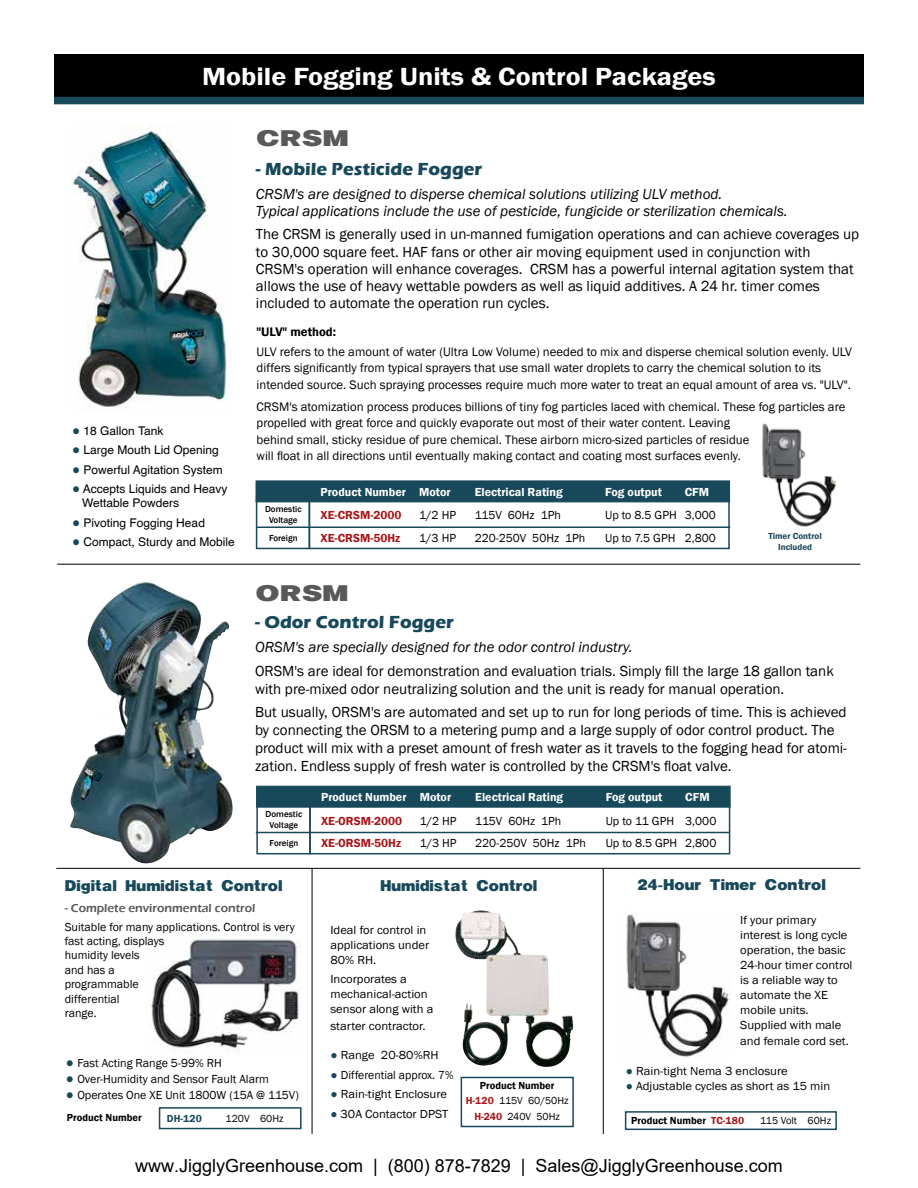
<style>
.page{position:relative;width:918px;height:1188px;background:#fff}
.page>*{position:absolute;margin:0;border:0;box-sizing:border-box;transform-origin:0 0}
.t1{font:600 25.5px "Franklin Gothic";color:#fff;scale:1.1 1}
.t2{font:24px "Helvetica Black cyr Bold";color:#58595b;scale:1.3 1}
.t3{font:18px "Arial";color:#000}
.t4{font:700 18px "Eras ITC";color:#18495a}
.t5{font:16.5px "Helvetica Black cyr Bold";color:#18495a}
.t6{font:15px/17.2px "Franklin Gothic";color:#000}
.t7{font:italic 15px/17.2px "Franklin Gothic";color:#000}
.t8{font:12.75px/16.5px "Franklin Gothic";color:#000}
.t9{font:600 12.75px "Franklin Gothic";color:#000}
.t10{font:12px/15px "Franklin Gothic";color:#000;scale:1.05 1}
.t11{font:12px/14.4px "Franklin Gothic";color:#000}
.t12{font:12px/14.2px "Helvetica";color:#000}
.t13{font:600 12px "Franklin Gothic";color:#fff}
.t14{font:600 12px "Franklin Gothic";color:#a81519}
.t15{font:600 12px "Eras ITC";color:#58595b}
.t16{font:10.5px/15.5px "Franklin Gothic";color:#000;text-align:center}
.t17{font:600 10.5px "Franklin Gothic";color:#000}
.t18{font:600 10.5px "Franklin Gothic";color:#18495a}
.t19{font:500 9px/10.5px "Franklin Gothic";color:#000;text-align:center}
.t20{font:600 9px/10.8px "Franklin Gothic";color:#18495a;text-align:center}
.s1{font-family:"Franklin Gothic";font-size:13.5px;color:#18495a}
.s2{color:#18495a}
.s3{font-size:13.5px;color:#18495a}
.s4{font-weight:600}
.s5{font-weight:600;color:#a81519}
.s6{color:#a81519}
</style>
<div class="page">
<hr style="left:57px;top:564px;width:803px;height:1px;background:#000">
<hr style="left:56px;top:868px;width:804px;height:1px;background:#000">
<div style="left:54px;top:54px;width:810px;height:44px;background:#000"></div>
<hr style="left:312px;top:868px;width:1px;height:266px;background:#000">
<hr style="left:603px;top:868px;width:1px;height:266px;background:#000">
<div style="left:625px;top:1111px;width:212px;height:19px;border:2px solid #18495a"></div>
<div style="left:256px;top:496px;width:54px;height:53px;border:2px solid #18495a"></div>
<div style="left:309px;top:498px;width:421px;height:51px;border:2px solid #18495a"></div>
<hr style="left:257px;top:526px;width:473px;height:2px;background:#18495a">
<div style="left:256px;top:481px;width:474px;height:21px;background:#18495a"></div>
<div style="left:256px;top:801px;width:55px;height:53px;border:2px solid #18495a"></div>
<div style="left:309px;top:803px;width:421px;height:51px;border:2px solid #18495a"></div>
<hr style="left:256px;top:832px;width:473px;height:1px;background:#18495a">
<div style="left:256px;top:786px;width:474px;height:21px;background:#18495a;border:1px solid #18495a"></div>
<div style="left:54px;top:97px;width:810px;height:7px;background:#18495a"></div>
<img style="left:69px;top:582px;width:167px;height:286px">
<img style="left:70px;top:125px;width:157px;height:283px">
<div style="left:159px;top:1107px;width:143px;height:22px;border:2px solid #18495a"></div>
<img style="left:147px;top:938px;width:153px;height:115px">
<img style="left:455px;top:910px;width:118px;height:157px">
<div style="left:461px;top:1077px;width:113px;height:50px;border:2px solid #18495a"></div>
<img style="left:762px;top:423px;width:74px;height:104px">
<img style="left:626px;top:914px;width:103px;height:143px">
<h1 class="t1" style="left:202px;top:60px;width:469px">Mobile Fogging Units &amp; Control Packages</h1>
<p class="t12" style="left:72px;top:423px;width:93px"><span class="s1">●</span> 18 Gallon Tank</p>
<p class="t12" style="left:72px;top:443px;width:148px"><span class="s1">●</span> Large Mouth Lid Opening</p>
<p class="t12" style="left:72px;top:462px;width:152px"><span class="s1">●</span> Powerful Agitation System</p>
<p class="t12" style="left:82px;top:481px;width:147px;text-indent:-10px"><span class="s1">●</span> Accepts Liquids and Heavy<br>Wettable Powders</p>
<p class="t12" style="left:72px;top:515px;width:134px"><span class="s1">●</span> Pivoting Fogging Head</p>
<p class="t12" style="left:72px;top:535px;width:164px"><span class="s1">●</span> Compact, Sturdy and Mobile</p>
<h2 class="t2" style="left:256px;top:127px;width:73px">CRSM</h2>
<p class="t4" style="left:256px;top:158px;width:228px">- Mobile Pesticide Fogger</p>
<p class="t7" style="left:256px;top:185px;width:533px">CRSM's are designed to disperse chemical solutions utilizing ULV method.<br>Typical applications include the use of pesticide, fungicide or sterilization chemicals.</p>
<p class="t6" style="left:256px;top:226px;width:605px">The CRSM is generally used in un-manned fumigation operations and can achieve coverages up to 30,000 square feet. HAF fans or other air moving equipment used in conjunction with CRSM's operation will enhance coverages. CRSM has a powerful internal agitation system that allows the use of heavy wettable powders as well as liquid additives. A 24 hr. timer comes included to automate the operation run cycles.</p>
<p class="t9" style="left:257px;top:324px;width:81px">"ULV" method:</p>
<p class="t8" style="left:257px;top:343px;width:597px">ULV refers to the amount of water (Ultra Low Volume) needed to mix and disperse chemical solution evenly. ULV differs significantly from typical sprayers that use small water droplets to carry the chemical solution to its intended source. Such spraying processes require much more water to treat an equal amount of area vs. "ULV".</p>
<p class="t8" style="left:257px;top:398px;width:590px">CRSM's atomization process produces billions of tiny fog particles laced with chemical. These fog particles are propelled with great force and quickly evaporate out most of their water content. Leaving<br>behind small, sticky residue of pure chemical. These airborn micro-sized particles of residue<br>will float in all directions until eventually making contact and coating most surfaces evenly.</p>
<p class="t19" style="left:265px;top:504px;width:38px">Domestic<br>Voltage</p>
<p class="t19" style="left:269px;top:532px;width:30px">Foreign</p>
<p class="t13" style="left:321px;top:484px;width:132px">Product Number Motor</p>
<p class="t13" style="left:475px;top:484px;width:89px">Electrical Rating</p>
<p class="t13" style="left:605px;top:484px;width:58px">Fog output</p>
<p class="t13" style="left:685px;top:484px;width:26px">CFM</p>
<p class="t14" style="left:321px;top:508px;width:83px">XE-CRSM-2000</p>
<p class="t11" style="left:419px;top:508px;width:38px">1/2 HP</p>
<p class="t11" style="left:475px;top:508px;width:88px">115V 60Hz 1Ph</p>
<p class="t11" style="left:605px;top:508px;width:112px">Up to 8.5 GPH 3,000</p>
<p class="t14" style="left:321px;top:531px;width:81px">XE-CRSM-50Hz</p>
<p class="t11" style="left:419px;top:531px;width:38px">1/3 HP</p>
<p class="t11" style="left:475px;top:531px;width:112px">220-250V 50Hz 1Ph</p>
<p class="t11" style="left:605px;top:531px;width:112px">Up to 7.5 GPH 2,800</p>
<p class="t20" style="left:768px;top:531px;width:55px">Timer Control<br>Included</p>
<h2 class="t2" style="left:255px;top:581px;width:73px">ORSM</h2>
<p class="t4" style="left:255px;top:612px;width:200px">- Odor Control Fogger</p>
<p class="t7" style="left:255px;top:638px;width:379px">ORSM's are specially designed for the odor control industry.</p>
<p class="t6" style="left:255px;top:663px;width:580px;line-height:18px">ORSM's are ideal for demonstration and evaluation trials. Simply fill the large 18 gallon tank with pre-mixed odor neutralizing solution and the unit is ready for manual operation.</p>
<p class="t6" style="left:255px;top:703px;width:593px;line-height:18px">But usually, ORSM's are automated and set up to run for long periods of time. This is achieved by connecting the ORSM to a metering pump and a large supply of odor control product. The product will mix with a preset amount of fresh water as it travels to the fogging head for atomi&shy;zation. Endless supply of fresh water is controlled by the CRSM's float valve.</p>
<p class="t19" style="left:266px;top:809px;width:38px">Domestic<br>Voltage</p>
<p class="t19" style="left:270px;top:838px;width:30px">Foreign</p>
<p class="t13" style="left:321px;top:790px;width:132px">Product Number Motor</p>
<p class="t13" style="left:475px;top:790px;width:89px">Electrical Rating</p>
<p class="t13" style="left:606px;top:790px;width:58px">Fog output</p>
<p class="t13" style="left:685px;top:790px;width:26px">CFM</p>
<p class="t14" style="left:321px;top:813px;width:83px">XE-ORSM-2000</p>
<p class="t11" style="left:420px;top:814px;width:38px">1/2 HP</p>
<p class="t11" style="left:475px;top:814px;width:88px">115V 60Hz 1Ph</p>
<p class="t11" style="left:606px;top:814px;width:112px">Up to 11 GPH 3,000</p>
<p class="t14" style="left:321px;top:836px;width:82px">XE-ORSM-50Hz</p>
<p class="t11" style="left:420px;top:836px;width:38px">1/3 HP</p>
<p class="t11" style="left:475px;top:836px;width:112px">220-250V 50Hz 1Ph</p>
<p class="t11" style="left:606px;top:836px;width:112px">Up to 8.5 GPH 2,800</p>
<p class="t5" style="left:637px;top:876px;width:190px">24-Hour Timer Control</p>
<p class="t5" style="left:380px;top:877px;width:159px">Humidistat Control</p>
<p class="t5" style="left:65px;top:878px;width:219px">Digital Humidistat Control</p>
<p class="t15" style="left:65px;top:901px;width:192px">- Complete environmental control</p>
<p class="t11" style="left:65px;top:920px;width:231px">Suitable for many applications. Control is very fast acting, displays<br>humidity levels<br>and has a<br>programmable<br>differential<br>range.</p>
<p class="t10" style="left:740px;top:913px;width:108px">If your primary interest is long cycle operation, the basic<br>24-hour timer control is a reliable way to automate the XE mobile units.<br>Supplied with male</p>
<p class="t10" style="left:740px;top:1034px;width:105px">and female cord set.</p>
<p class="t10" style="left:330px;top:923px;width:96px">Ideal for control in applications under<br>80% RH.</p>
<p class="t10" style="left:330px;top:972px;width:100px">Incorporates a mechanical-action sensor along with a</p>
<p class="t10" style="left:330px;top:1018px;width:92px">starter contractor.</p>
<p class="t10" style="left:330px;top:1048px;width:104px"><span class="s2">●</span> Range 20-80%RH</p>
<p class="t11" style="left:330px;top:1068px;width:125px"><span class="s2">●</span> Differential approx. 7%</p>
<p class="t10" style="left:330px;top:1087px;width:113px"><span class="s2">●</span> Rain-tight Enclosure</p>
<p class="t10" style="left:330px;top:1107px;width:114px"><span class="s2">●</span> 30A Contactor DPST</p>
<p class="t11" style="left:66px;top:1056px;width:157px"><span class="s3">●</span> Fast Acting Range 5-99% RH</p>
<p class="t11" style="left:66px;top:1072px;width:204px"><span class="s3">●</span> Over-Humidity and Sensor Fault Alarm</p>
<p class="t11" style="left:66px;top:1088px;width:235px"><span class="s3">●</span> Operates One XE Unit 1800W (15A @ 115V)</p>
<p class="t18" style="left:167px;top:1112px;width:36px">DH-120</p>
<p class="t16" style="left:226px;top:1111px;width:60px">120V 60Hz</p>
<p class="t10" style="left:626px;top:1064px;width:156px"><span class="s2">●</span> Rain-tight Nema 3 enclosure</p>
<p class="t10" style="left:626px;top:1079px;width:196px"><span class="s2">●</span> Adjustable cycles as short as 15 min</p>
<p class="t16" style="left:466px;top:1078px;width:105px"><span class="s4">Product Number<br></span><span class="s5">H-120</span> 115V 60/50Hz<br><span class="s5">H-240</span> 240V 50Hz</p>
<p class="t3" style="left:135px;top:1153px;width:649px">www.JigglyGreenhouse.com | (800) 878-7829 | Sales@JigglyGreenhouse.com</p>
<p class="t17" style="left:67px;top:1111px;width:76px">Product Number</p>
<p class="t17" style="left:631px;top:1114px;width:114px">Product Number <span class="s6">TC-180</span></p>
<p class="t16" style="left:760px;top:1113px;width:73px">115 Volt 60Hz</p>
</div>
